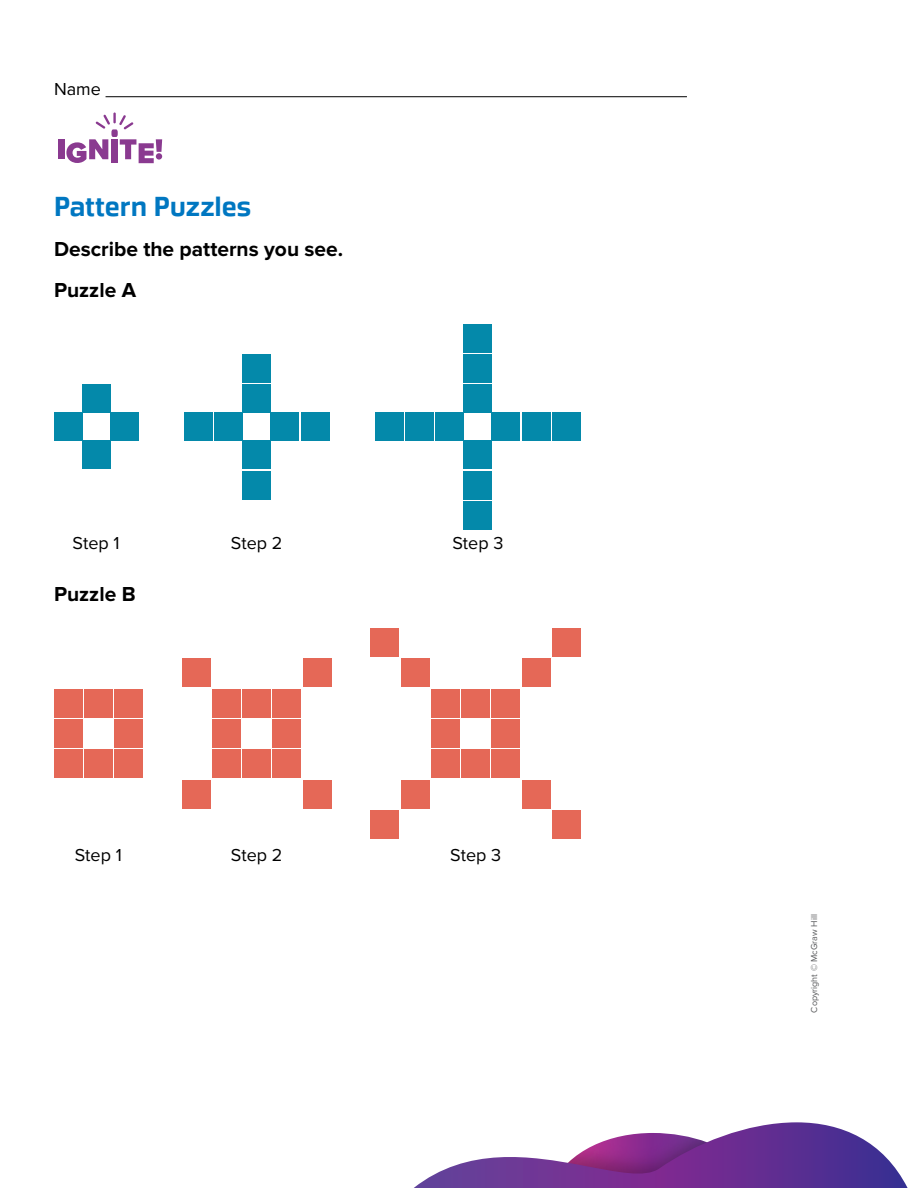
<style>
.page{position:relative;width:918px;height:1188px;background:#fff}
.page>*{position:absolute;margin:0;border:0;box-sizing:border-box;transform-origin:0 0}
.t1{font:700 27px "Great Escape Rg";letter-spacing:.005em;color:#0077c1}
.t2{font:700 21px/40.5px "Proxima Nova";color:#000}
.t3{font:18px "Proxima Nova";color:#000}
.t4{font:9px "Proxima Nova";color:#58595b}
</style>
<div class="page">
<hr style="left:106px;top:96px;width:581px;height:1px;background:#000">
<div style="left:58px;top:139px;width:6px;height:20px;background:#8a3a90"></div>
<svg style="left:66px;top:112px;width:96px;height:51px"></svg>
<div style="left:215px;top:413px;width:28px;height:28px;background:#0489aa"></div>
<div style="left:184px;top:413px;width:28px;height:28px;background:#0489aa"></div>
<div style="left:271px;top:413px;width:28px;height:28px;background:#0489aa"></div>
<div style="left:301px;top:413px;width:28px;height:28px;background:#0489aa"></div>
<div style="left:243px;top:441px;width:28px;height:28px;background:#0489aa"></div>
<div style="left:243px;top:471px;width:28px;height:28px;background:#0489aa"></div>
<div style="left:243px;top:385px;width:28px;height:28px;background:#0489aa"></div>
<div style="left:243px;top:354px;width:28px;height:28px;background:#0489aa"></div>
<div style="left:436px;top:413px;width:28px;height:28px;background:#0489aa"></div>
<div style="left:406px;top:413px;width:28px;height:28px;background:#0489aa"></div>
<div style="left:375px;top:413px;width:28px;height:28px;background:#0489aa"></div>
<div style="left:492px;top:413px;width:28px;height:28px;background:#0489aa"></div>
<div style="left:522px;top:413px;width:28px;height:28px;background:#0489aa"></div>
<div style="left:552px;top:413px;width:28px;height:28px;background:#0489aa"></div>
<div style="left:464px;top:441px;width:28px;height:28px;background:#0489aa"></div>
<div style="left:464px;top:471px;width:28px;height:28px;background:#0489aa"></div>
<div style="left:464px;top:501px;width:28px;height:28px;background:#0489aa"></div>
<div style="left:464px;top:385px;width:28px;height:28px;background:#0489aa"></div>
<div style="left:464px;top:354px;width:28px;height:28px;background:#0489aa"></div>
<div style="left:464px;top:324px;width:28px;height:28px;background:#0489aa"></div>
<div style="left:54px;top:413px;width:28px;height:28px;background:#0489aa"></div>
<div style="left:110px;top:413px;width:28px;height:28px;background:#0489aa"></div>
<div style="left:82px;top:441px;width:28px;height:28px;background:#0489aa"></div>
<div style="left:82px;top:385px;width:28px;height:28px;background:#0489aa"></div>
<div style="left:54px;top:720px;width:28px;height:28px;background:#e56857"></div>
<div style="left:115px;top:720px;width:28px;height:28px;background:#e56857"></div>
<div style="left:54px;top:750px;width:28px;height:28px;background:#e56857"></div>
<div style="left:115px;top:750px;width:28px;height:28px;background:#e56857"></div>
<div style="left:54px;top:689px;width:28px;height:28px;background:#e56857"></div>
<div style="left:115px;top:689px;width:28px;height:28px;background:#e56857"></div>
<div style="left:84px;top:750px;width:28px;height:28px;background:#e56857"></div>
<div style="left:84px;top:689px;width:28px;height:28px;background:#e56857"></div>
<div style="left:212px;top:720px;width:28px;height:28px;background:#e56857"></div>
<div style="left:273px;top:720px;width:28px;height:28px;background:#e56857"></div>
<div style="left:212px;top:750px;width:28px;height:28px;background:#e56857"></div>
<div style="left:273px;top:750px;width:28px;height:28px;background:#e56857"></div>
<div style="left:212px;top:689px;width:28px;height:28px;background:#e56857"></div>
<div style="left:182px;top:659px;width:28px;height:28px;background:#e56857"></div>
<div style="left:273px;top:689px;width:28px;height:28px;background:#e56857"></div>
<div style="left:303px;top:659px;width:28px;height:28px;background:#e56857"></div>
<div style="left:182px;top:780px;width:28px;height:28px;background:#e56857"></div>
<div style="left:303px;top:780px;width:28px;height:28px;background:#e56857"></div>
<div style="left:243px;top:750px;width:28px;height:28px;background:#e56857"></div>
<div style="left:243px;top:689px;width:28px;height:28px;background:#e56857"></div>
<div style="left:431px;top:720px;width:28px;height:28px;background:#e56857"></div>
<div style="left:492px;top:720px;width:28px;height:28px;background:#e56857"></div>
<div style="left:431px;top:750px;width:28px;height:28px;background:#e56857"></div>
<div style="left:492px;top:750px;width:28px;height:28px;background:#e56857"></div>
<div style="left:431px;top:689px;width:28px;height:28px;background:#e56857"></div>
<div style="left:401px;top:659px;width:28px;height:28px;background:#e56857"></div>
<div style="left:492px;top:689px;width:28px;height:28px;background:#e56857"></div>
<div style="left:522px;top:659px;width:28px;height:28px;background:#e56857"></div>
<div style="left:371px;top:629px;width:28px;height:28px;background:#e56857"></div>
<div style="left:552px;top:629px;width:28px;height:28px;background:#e56857"></div>
<div style="left:371px;top:810px;width:28px;height:28px;background:#e56857"></div>
<div style="left:552px;top:810px;width:28px;height:28px;background:#e56857"></div>
<div style="left:401px;top:780px;width:28px;height:28px;background:#e56857"></div>
<div style="left:522px;top:780px;width:28px;height:28px;background:#e56857"></div>
<div style="left:462px;top:750px;width:28px;height:28px;background:#e56857"></div>
<div style="left:462px;top:689px;width:28px;height:28px;background:#e56857"></div>
<svg style="left:414px;top:1122px;width:494px;height:66px"></svg>
<p class="t3" style="left:54px;top:76px;width:48px">Name</p>
<p class="t1" style="left:54px;top:190px;width:199px">Pattern Puzzles</p>
<p class="t2" style="left:54px;top:229px;width:291px">Describe the patterns you see.<br>Puzzle A</p>
<p class="t3" style="left:73px;top:530px;width:49px">Step 1</p>
<p class="t3" style="left:231px;top:530px;width:53px">Step 2</p>
<p class="t3" style="left:452px;top:530px;width:52px">Step 3</p>
<p class="t2" style="left:54px;top:574px;width:83px">Puzzle B</p>
<p class="t3" style="left:75px;top:842px;width:49px">Step 1</p>
<p class="t3" style="left:231px;top:842px;width:53px">Step 2</p>
<p class="t3" style="left:450px;top:842px;width:52px">Step 3</p>
<p class="t4" style="left:807px;top:1012px;width:100px;rotate:-90deg">Copyright © McGraw Hill</p>
</div>
